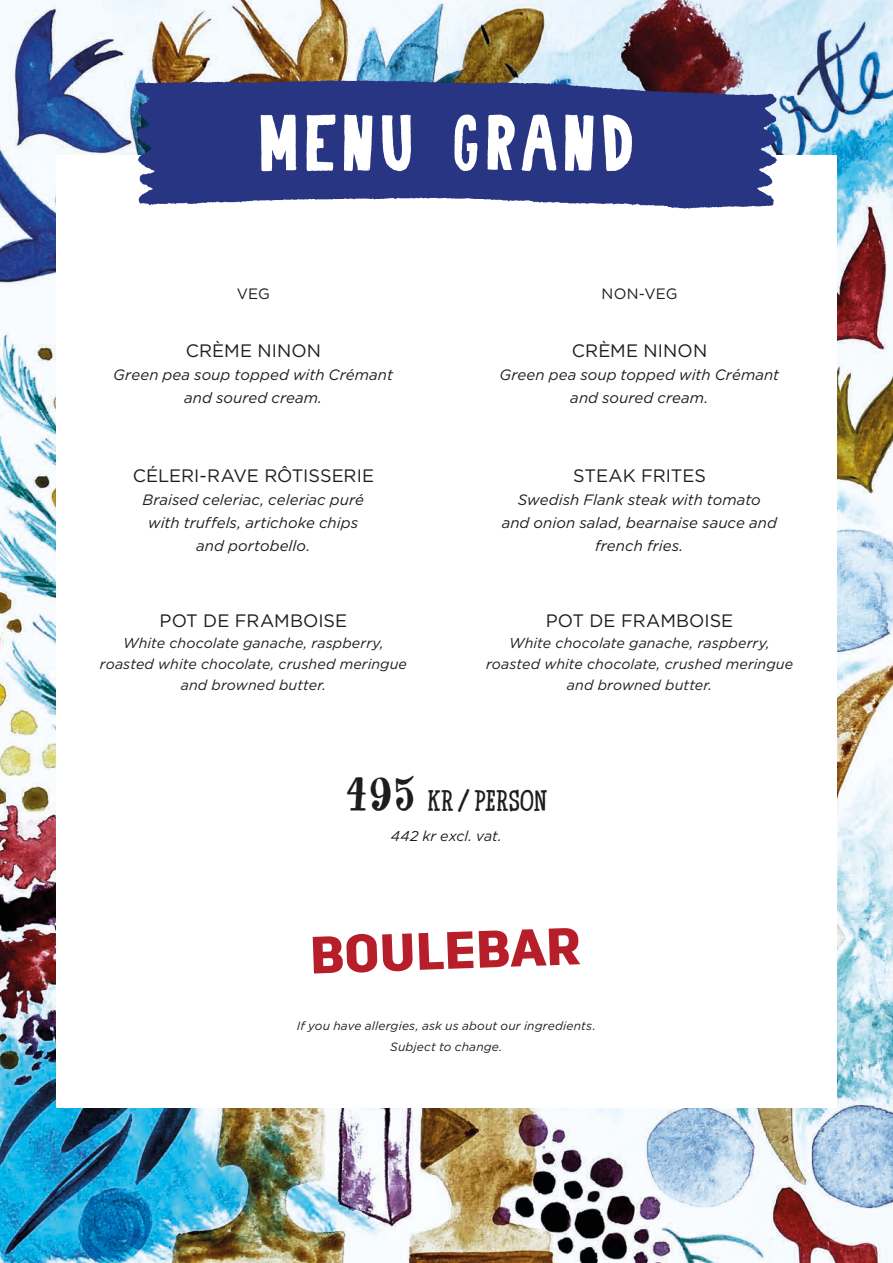
<style>
.page{position:relative;width:893px;height:1263px;background:#fff}
.page>*{position:absolute;margin:0;border:0;box-sizing:border-box;transform-origin:0 0}
.t1{font:80.85px "Carreau Condensed Carreau Condens";letter-spacing:.03em;color:#fff}
.bröd_gotham{font:30px "Sur Place Serif Sur Place Serif";letter-spacing:-.01em;color:#1d1d1b}
.h3_gotham{font:18px "Gotham";letter-spacing:.005em;color:#1d1d1b}
.bröd_gotham-2{font:italic 15px/23px "Gotham";letter-spacing:.005em;color:#1d1d1b;text-align:center}
.h3_gotham-2{font:15px "Gotham";letter-spacing:.01em;color:#1d1d1b}
.h3_gotham-3{font:italic 14.25px/21px "Gotham";letter-spacing:.005em;color:#1d1d1b;text-align:center}
.bröd_gotham-3{font:italic 14.25px "Gotham";letter-spacing:.005em;color:#1d1d1b}
.bröd_gotham-4{font:italic 12px "Gotham";letter-spacing:.015em;color:#1d1d1b}
.s1{font-size:48px}
</style>
<div class="page">
<img style="left:0;top:0;width:893px;height:1263px">
<div style="left:56px;top:155px;width:781px;height:952px;background:#fff"></div>
<img style="left:96px;top:64px;width:701px;height:145px">
<svg style="left:313px;top:933px;width:100px;height:40px"></svg>
<svg style="left:419px;top:928px;width:161px;height:42px"></svg>
<p class="t1" style="left:257px;top:91px;width:380px">MENU GRAND</p>
<p class="h3_gotham-2" style="left:237px;top:285px;width:35px">VEG</p>
<p class="h3_gotham" style="left:186px;top:341px;width:137px">CRÈME NINON</p>
<p class="bröd_gotham-2" style="left:113px;top:363px;width:281px">Green pea soup topped with Crémant and soured cream.</p>
<p class="h3_gotham" style="left:133px;top:466px;width:243px">CÉLERI-RAVE RÔTISSERIE</p>
<p class="bröd_gotham-2" style="left:142px;top:488px;width:223px">Braised celeriac, celeriac puré with truffels, artichoke chips and portobello.</p>
<p class="h3_gotham" style="left:160px;top:610px;width:189px">POT DE FRAMBOISE</p>
<p class="h3_gotham-3" style="left:100px;top:632px;width:309px">White chocolate ganache, raspberry, roasted white chocolate, crushed meringue and browned butter.</p>
<p class="h3_gotham-2" style="left:602px;top:285px;width:77px">NON-VEG</p>
<p class="h3_gotham" style="left:572px;top:341px;width:137px">CRÈME NINON</p>
<p class="bröd_gotham-2" style="left:499px;top:363px;width:281px">Green pea soup topped with Crémant and soured cream.</p>
<p class="h3_gotham" style="left:573px;top:466px;width:134px">STEAK FRITES</p>
<p class="bröd_gotham-2" style="left:502px;top:488px;width:277px">Swedish Flank steak with tomato<br>and onion salad, bearnaise sauce and french fries.</p>
<p class="h3_gotham" style="left:546px;top:610px;width:189px">POT DE FRAMBOISE</p>
<p class="h3_gotham-3" style="left:486px;top:632px;width:309px">White chocolate ganache, raspberry, roasted white chocolate, crushed meringue and browned butter.</p>
<p class="bröd_gotham" style="left:345px;top:782px;width:203px"><span class="s1">495</span> KR / PERSON</p>
<p class="bröd_gotham-3" style="left:391px;top:828px;width:112px">442 kr excl. vat.</p>
<p class="bröd_gotham-4" style="left:297px;top:1019px;width:301px">If you have allergies, ask us about our ingredients.</p>
<p class="bröd_gotham-4" style="left:390px;top:1040px;width:114px">Subject to change.</p>
</div>
